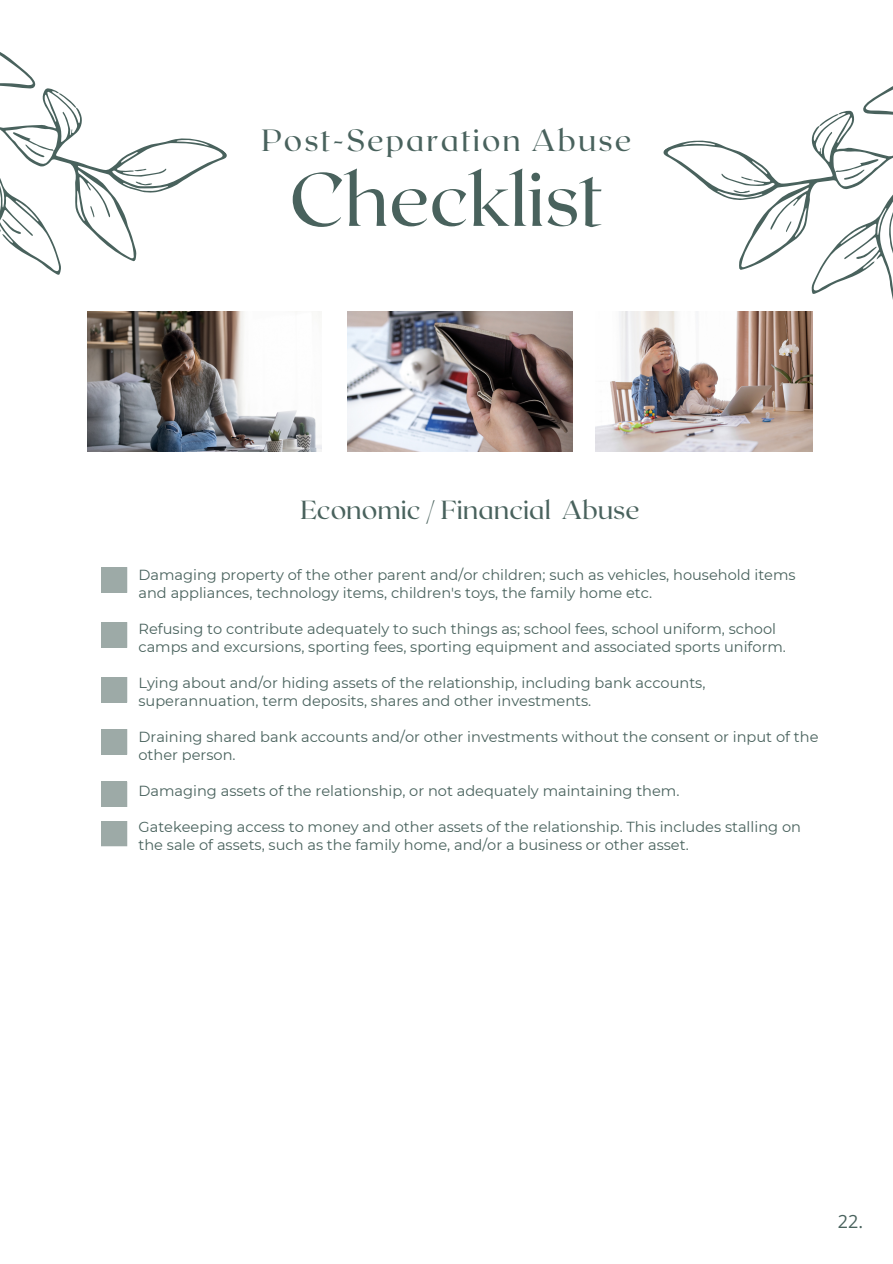
<style>
.page{position:relative;width:893px;height:1264px;background:#fff}
.page>*{position:absolute;margin:0;border:0;box-sizing:border-box;transform-origin:0 0}
.t1{font:75px "Roxborough CF";color:#49625d}
.t2{font:30.6px "Roxborough CF";letter-spacing:.07em;color:#49625d}
.t3{font:26.1px "Roxborough CF";color:#49625d}
.t4{font:18px "Open Sans";color:#49625d}
.t5{font:14.55px/18px "Montserrat";color:#49625d}
</style>
<div class="page">
<img style="left:87px;top:312px;width:234px;height:139px">
<img style="left:347px;top:312px;width:225px;height:139px">
<img style="left:595px;top:312px;width:217px;height:139px">
<svg style="left:101px;top:622px;width:26px;height:25px"></svg>
<svg style="left:101px;top:821px;width:26px;height:25px"></svg>
<svg style="left:101px;top:729px;width:26px;height:25px"></svg>
<svg style="left:663px;top:140px;width:115px;height:130px"></svg>
<svg style="left:733px;top:172px;width:20px;height:27px"></svg>
<svg style="left:778px;top:86px;width:114px;height:260px"></svg>
<svg style="left:99px;top:138px;width:128px;height:124px"></svg>
<svg style="left:134px;top:164px;width:18px;height:27px"></svg>
<svg style="left:0;top:52px;width:99px;height:269px"></svg>
<svg style="left:101px;top:567px;width:26px;height:25px"></svg>
<svg style="left:101px;top:781px;width:26px;height:26px"></svg>
<svg style="left:101px;top:677px;width:26px;height:25px"></svg>
<p class="t2" style="left:261px;top:120px;width:371px">Post-Separation Abuse</p>
<p class="t1" style="left:289px;top:151px;width:315px">Checklist</p>
<p class="t3" style="left:300px;top:493px;width:340px">Economic / Financial Abuse</p>
<p class="t5" style="left:138px;top:565px;width:658px">Damaging property of the other parent and/or children; such as vehicles, household items and appliances, technology items, children's toys, the family home etc.</p>
<p class="t5" style="left:138px;top:619px;width:649px">Refusing to contribute adequately to such things as; school fees, school uniform, school camps and excursions, sporting fees, sporting equipment and associated sports uniform.</p>
<p class="t5" style="left:138px;top:673px;width:568px">Lying about and/or hiding assets of the relationship, including bank accounts, superannuation, term deposits, shares and other investments.</p>
<p class="t5" style="left:138px;top:727px;width:681px">Draining shared bank accounts and/or other investments without the consent or input of the other person.</p>
<p class="t5" style="left:138px;top:781px;width:542px">Damaging assets of the relationship, or not adequately maintaining them.</p>
<p class="t5" style="left:138px;top:817px;width:664px">Gatekeeping access to money and other assets of the relationship. This includes stalling on the sale of assets, such as the family home, and/or a business or other asset.</p>
<p class="t4" style="left:837px;top:1208px;width:27px">22.</p>
</div>
